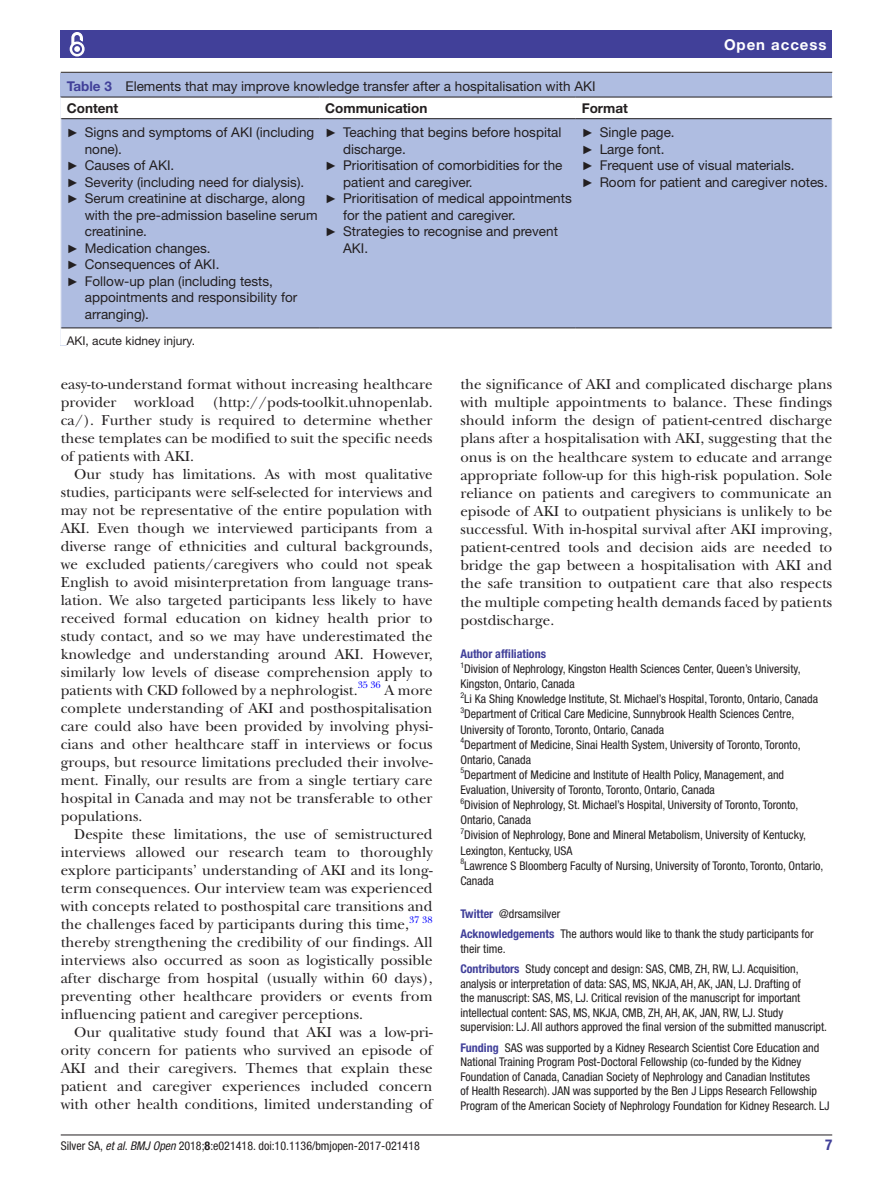
<style>
.page{position:relative;width:893px;height:1191px;background:#fff}
.page>*{position:absolute;margin:0;border:0;box-sizing:border-box;transform-origin:0 0}
.t1{font:15px/18px "New Baskerville";color:#231f20;text-align:justify}
.t2{font:700 15px "Helvetica Neue LT Std";letter-spacing:.065em;color:#fff}
.t3{font:700 condensed 15px "Helvetica Neue LT Std";color:#414099}
.t4{font:13.5px/16.5px "Helvetica Neue LT Std";color:#231f20}
.t5{font:700 13.5px "Helvetica Neue LT Std";color:#231f20}
.t6{font:condensed 12px/15.1px "Helvetica Neue LT Std";color:#231f20}
.t7{font:12px "Helvetica Neue LT Std";color:#231f20}
.t8{font:700 condensed 12px "Helvetica Neue LT Std";color:#414099}
.t9{font:9.9px "New Baskerville";color:#00f}
.t10{font:condensed 7.95px "Helvetica Neue LT Std";color:#231f20}
.s1{font-weight:700;color:#414099}
.s2{font-weight:700}
.s3{font-family:"Arial";font-size:12px}
.s4{font-style:italic}
</style>
<div class="page">
<hr style="left:61px;top:1134px;width:771px;height:1px;background:#231f20">
<div style="left:61px;top:31px;width:771px;height:27px;background:#414099"></div>
<svg style="left:69px;top:32px;width:16px;height:25px"></svg>
<div style="left:61px;top:73px;width:771px;height:272px;background:#afbde1"></div>
<hr style="left:61px;top:72px;width:771px;height:1px;background:#231f20">
<div style="left:61px;top:98px;width:771px;height:247px;background:#fff"></div>
<svg style="left:61px;top:119px;width:771px;height:208px"></svg>
<hr style="left:61px;top:97px;width:258px;height:1px;background:#231f20">
<hr style="left:61px;top:118px;width:258px;height:1px;background:#231f20">
<hr style="left:319px;top:97px;width:257px;height:1px;background:#231f20">
<hr style="left:319px;top:118px;width:257px;height:1px;background:#231f20">
<hr style="left:576px;top:97px;width:256px;height:1px;background:#231f20">
<hr style="left:576px;top:118px;width:256px;height:1px;background:#231f20">
<hr style="left:319px;top:327px;width:257px;height:1px;background:#231f20">
<hr style="left:61px;top:327px;width:258px;height:1px;background:#231f20">
<hr style="left:576px;top:327px;width:256px;height:1px;background:#231f20">
<svg style="left:60px;top:97px;width:1px;height:22px"></svg>
<svg style="left:60px;top:328px;width:1px;height:17px"></svg>
<p class="t4" style="left:67px;top:75px;width:530px;line-height:22px"><span class="s1">Table 3</span> Elements that may improve knowledge transfer after a hospitalisation with AKI<br><span class="s2">Content</span></p>
<p class="t5" style="left:325px;top:99px;width:104px">Communication</p>
<p class="t5" style="left:582px;top:99px;width:48px">Format</p>
<p class="t2" style="left:724px;top:35px;width:104px">Open access</p>
<p class="t4" style="left:67px;top:124px;width:249px"><span class="s3">►</span> Signs and symptoms of AKI (including</p>
<p class="t4" style="left:85px;top:141px;width:39px">none).</p>
<p class="t4" style="left:67px;top:157px;width:109px"><span class="s3">►</span> Causes of AKI.</p>
<p class="t4" style="left:67px;top:174px;width:239px"><span class="s3">►</span> Severity (including need for dialysis).</p>
<p class="t4" style="left:67px;top:190px;width:240px"><span class="s3">►</span> Serum creatinine at discharge, along</p>
<p class="t4" style="left:85px;top:207px;width:234px">with the pre-admission baseline serum</p>
<p class="t4" style="left:85px;top:223px;width:64px">creatinine.</p>
<p class="t4" style="left:67px;top:240px;width:145px"><span class="s3">►</span> Medication changes.</p>
<p class="t4" style="left:67px;top:256px;width:154px"><span class="s3">►</span> Consequences of AKI.</p>
<p class="t4" style="left:67px;top:273px;width:208px"><span class="s3">►</span> Follow-up plan (including tests,</p>
<p class="t4" style="left:85px;top:289px;width:214px">appointments and responsibility for</p>
<p class="t4" style="left:85px;top:306px;width:66px">arranging).</p>
<p class="t7" style="left:67px;top:334px;width:130px">AKI, acute kidney injury.</p>
<p class="t4" style="left:325px;top:124px;width:238px"><span class="s3">►</span> Teaching that begins before hospital</p>
<p class="t4" style="left:343px;top:141px;width:64px">discharge.</p>
<p class="t4" style="left:325px;top:157px;width:239px"><span class="s3">►</span> Prioritisation of comorbidities for the</p>
<p class="t4" style="left:343px;top:174px;width:131px">patient and caregiver.</p>
<p class="t4" style="left:325px;top:190px;width:248px"><span class="s3">►</span> Prioritisation of medical appointments</p>
<p class="t4" style="left:343px;top:207px;width:174px">for the patient and caregiver.</p>
<p class="t4" style="left:325px;top:223px;width:234px"><span class="s3">►</span> Strategies to recognise and prevent</p>
<p class="t4" style="left:343px;top:240px;width:27px">AKI.</p>
<p class="t4" style="left:582px;top:124px;width:248px"><span class="s3">►</span> Single page.<br><span class="s3">►</span> Large font.<br><span class="s3">►</span> Frequent use of visual materials.<br><span class="s3">►</span> Room for patient and caregiver notes.</p>
<p class="t1" style="left:61px;top:375px;width:373px">easy-to-understand format without increasing healthcare provider workload (http://pods-toolkit.uhnopenlab. ca/). Further study is required to determine whether these templates can be modified to suit the specific needs of patients with AKI.</p>
<p class="t1" style="left:61px;top:465px;width:373px;text-indent:14px">Our study has limitations. As with most qualitative studies, participants were self-selected for interviews and may not be representative of the entire population with AKI. Even though we interviewed participants from a diverse range of ethnicities and cultural backgrounds, we excluded patients/caregivers who could not speak English to avoid misinterpretation from language trans&shy;lation. We also targeted participants less likely to have received formal education on kidney health prior to study contact, and so we may have underestimated the knowledge and understanding around AKI. However, similarly low levels of disease comprehension apply to patients with CKD followed by a nephrologist.</p>
<p class="t9" style="left:358px;top:679px;width:25px">35 36</p>
<p class="t1" style="left:61px;top:681px;width:373px;text-indent:324px">A more complete understanding of AKI and posthospitalisation care could also have been provided by involving physi&shy;cians and other healthcare staff in interviews or focus groups, but resource limitations precluded their involve&shy;ment. Finally, our results are from a single tertiary care hospital in Canada and may not be transferable to other populations.</p>
<p class="t1" style="left:61px;top:825px;width:373px;text-indent:14px">Despite these limitations, the use of semistructured interviews allowed our research team to thoroughly explore participants’ understanding of AKI and its long&shy;term consequences. Our interview team was experienced with concepts related to posthospital care transitions and the challenges faced by participants during this time,<sup>37</sup> <sup>38 </sup>thereby strengthening the credibility of our findings. All interviews also occurred as soon as logistically possible after discharge from hospital (usually within 60 days), preventing other healthcare providers or events from influencing patient and caregiver perceptions.</p>
<p class="t1" style="left:61px;top:1023px;width:373px;text-indent:14px">Our qualitative study found that AKI was a low-pri&shy;ority concern for patients who survived an episode of AKI and their caregivers. Themes that explain these patient and caregiver experiences included concern with other health conditions, limited understanding of</p>
<p class="t1" style="left:460px;top:375px;width:373px">the significance of AKI and complicated discharge plans with multiple appointments to balance. These findings should inform the design of patient-centred discharge plans after a hospitalisation with AKI, suggesting that the onus is on the healthcare system to educate and arrange appropriate follow-up for this high-risk population. Sole reliance on patients and caregivers to communicate an episode of AKI to outpatient physicians is unlikely to be successful. With in-hospital survival after AKI improving, patient-centred tools and decision aids are needed to bridge the gap between a hospitalisation with AKI and the safe transition to outpatient care that also respects the multiple competing health demands faced by patients postdischarge.</p>
<p class="t8" style="left:460px;top:646px;width:87px">Author affiliations</p>
<p class="t10" style="left:460px;top:660px;width:5px">1</p>
<p class="t6" style="left:460px;top:661px;width:342px;text-indent:4px">Division of Nephrology, Kingston Health Sciences Center, Queen’s University,<br>Kingston, Ontario, Canada</p>
<p class="t10" style="left:460px;top:690px;width:5px">2</p>
<p class="t6" style="left:464px;top:691px;width:355px">Li Ka Shing Knowledge Institute, St. Michael’s Hospital, Toronto, Ontario, Canada</p>
<p class="t10" style="left:460px;top:705px;width:5px">3</p>
<p class="t6" style="left:460px;top:706px;width:335px;text-indent:4px">Department of Critical Care Medicine, Sunnybrook Health Sciences Centre,<br>University of Toronto, Toronto, Ontario, Canada</p>
<p class="t10" style="left:460px;top:736px;width:5px">4</p>
<p class="t6" style="left:460px;top:736px;width:342px;text-indent:4px">Department of Medicine, Sinai Health System, University of Toronto, Toronto,<br>Ontario, Canada</p>
<p class="t10" style="left:460px;top:766px;width:5px">5</p>
<p class="t6" style="left:460px;top:767px;width:325px;text-indent:4px">Department of Medicine and Institute of Health Policy, Management, and<br>Evaluation, University of Toronto, Toronto, Ontario, Canada</p>
<p class="t10" style="left:460px;top:796px;width:5px">6</p>
<p class="t6" style="left:460px;top:797px;width:347px;text-indent:4px">Division of Nephrology, St. Michael’s Hospital, University of Toronto, Toronto, Ontario, Canada<br><sup>7</sup>Division of Nephrology, Bone and Mineral Metabolism, University of Kentucky, Lexington, Kentucky, USA</p>
<p class="t10" style="left:460px;top:857px;width:5px">8</p>
<p class="t6" style="left:460px;top:857px;width:364px;text-indent:4px">Lawrence S Bloomberg Faculty of Nursing, University of Toronto, Toronto, Ontario,<br>Canada</p>
<p class="t6" style="left:460px;top:903px;width:355px;line-height:20.5px"><span class="s1">Twitter</span> @drsamsilver<br><span class="s1">Acknowledgements</span> The authors would like to thank the study participants for</p>
<p class="t6" style="left:460px;top:938px;width:340px;line-height:20.4px">their time.<br><span class="s1">Contributors</span> Study concept and design: SAS, CMB, ZH, RW, LJ. Acquisition,</p>
<p class="t6" style="left:460px;top:976px;width:368px;line-height:14.4px">analysis or interpretation of data: SAS, MS, NKJA, AH, AK, JAN, LJ. Drafting of<br>the manuscript: SAS, MS, LJ. Critical revision of the manuscript for important intellectual content: SAS, MS, NKJA, CMB, ZH, AH, AK, JAN, RW, LJ. Study supervision: LJ. All authors approved the final version of the submitted manuscript.</p>
<p class="t6" style="left:460px;top:1040px;width:371px;line-height:14.5px"><span class="s1">Funding</span> SAS was supported by a Kidney Research Scientist Core Education and National Training Program Post-Doctoral Fellowship (co-funded by the Kidney Foundation of Canada, Canadian Society of Nephrology and Canadian Institutes<br>of Health Research). JAN was supported by the Ben J Lipps Research Fellowship Program of the American Society of Nephrology Foundation for Kidney Research. LJ</p>
<p class="t6" style="left:61px;top:1137px;width:361px">Silver SA, <span class="s4">et al</span>. <span class="s4">BMJ Open</span> 2018;<span class="s2">8</span>:e021418. doi:10.1136/bmjopen-2017-021418</p>
<p class="t3" style="left:825px;top:1135px;width:9px">7</p>
</div>
